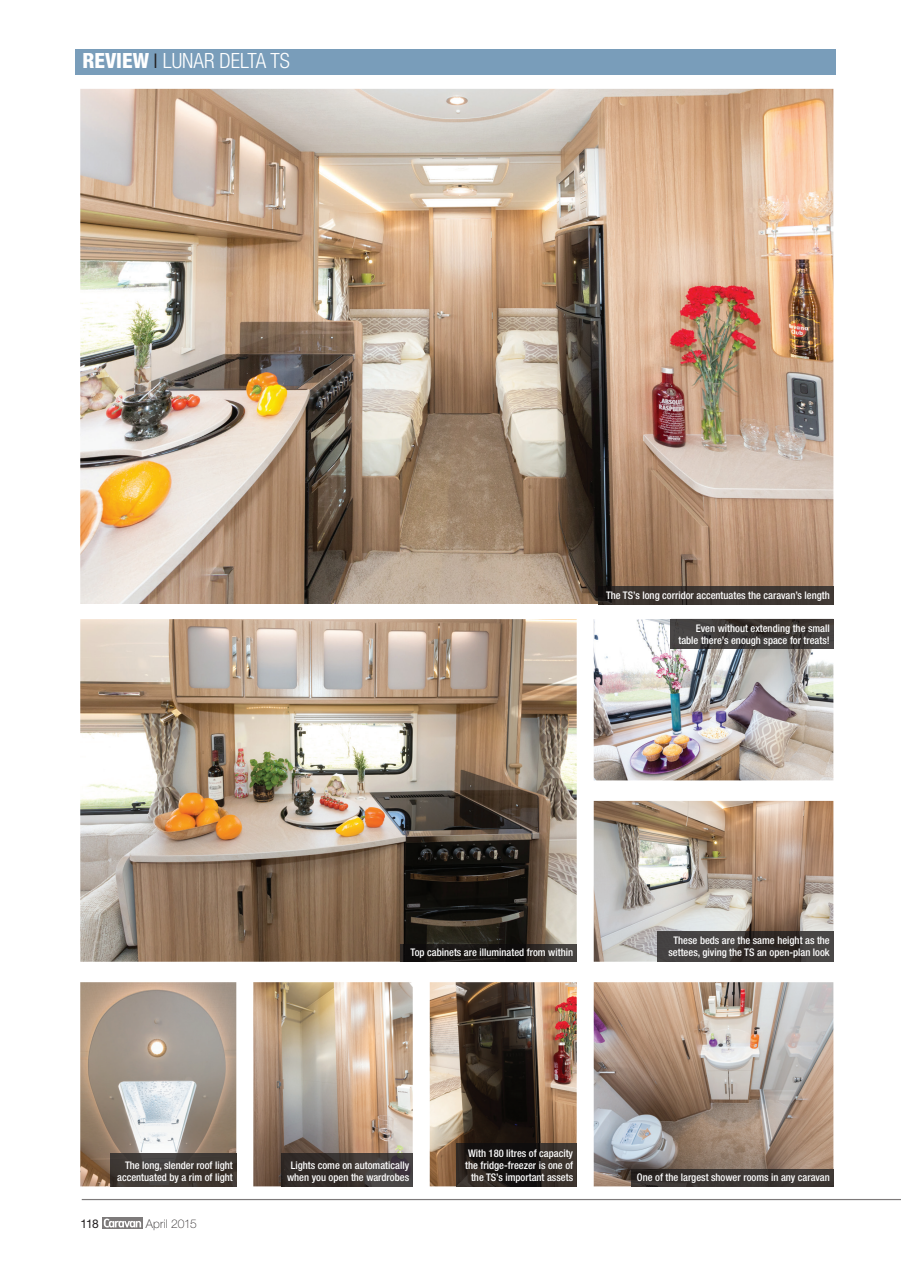
<style>
.page{position:relative;width:901px;height:1271px;background:#fff}
.page>*{position:absolute;margin:0;border:0;box-sizing:border-box;transform-origin:0 0}
.t1{font:300 condensed 21px "Helvetica Neue LT Std";color:#fff}
.t2{font:100 12px "Helvetica Neue LT Std";letter-spacing:.005em;color:#231f20}
.t3{font:12px "Helvetica Neue LT Std";color:#231f20}
.t4{font:500 condensed 10.5px/12px "Helvetica Neue LT Std";color:#fff;text-align:right}
.s1{font-weight:800}
.s2{color:#231f20}
</style>
<div class="page">
<hr style="left:82px;top:1198px;width:818px;height:2px;background:#7d7a7a">
<svg style="left:102px;top:1217px;width:41px;height:11px"></svg>
<svg style="left:104px;top:1218px;width:37px;height:9px"></svg>
<div style="left:76px;top:49px;width:759px;height:25px;background:#799dba"></div>
<img style="left:593px;top:619px;width:240px;height:161px">
<img style="left:253px;top:982px;width:159px;height:204px">
<img style="left:593px;top:982px;width:240px;height:204px">
<img style="left:80px;top:89px;width:753px;height:515px">
<img style="left:593px;top:800px;width:240px;height:161px">
<img style="left:80px;top:982px;width:156px;height:204px">
<img style="left:80px;top:619px;width:496px;height:342px">
<img style="left:429px;top:982px;width:147px;height:204px">
<img style="left:598px;top:587px;width:235px;height:17px">
<img style="left:670px;top:619px;width:163px;height:30px">
<img style="left:657px;top:931px;width:176px;height:30px">
<img style="left:400px;top:944px;width:176px;height:17px">
<img style="left:631px;top:1169px;width:202px;height:17px">
<img style="left:457px;top:1143px;width:119px;height:43px">
<img style="left:281px;top:1153px;width:131px;height:33px">
<img style="left:110px;top:1153px;width:126px;height:33px">
<h1 class="t1" style="left:82px;top:49px;width:209px"><span class="s1">REVIEW</span> <span class="s2">❘</span> LUNAR DELTA TS</h1>
<p class="t4" style="left:606px;top:588px;width:225px">The TS’s long corridor accentuates the caravan’s length</p>
<p class="t4" style="left:678px;top:621px;width:153px">Even without extending the small table there’s enough space for treats!</p>
<p class="t4" style="left:673px;top:934px;width:158px">These beds are the same height as the</p>
<p class="t4" style="left:410px;top:946px;width:164px">Top cabinets are illuminated from within</p>
<p class="t4" style="left:668px;top:946px;width:163px">settees, giving the TS an open-plan look</p>
<p class="t4" style="left:117px;top:1158px;width:117px">The long, slender roof light accentuated by a rim of light</p>
<p class="t3" style="left:80px;top:1215px;width:20px">118</p>
<p class="t2" style="left:146px;top:1216px;width:52px">April 2015</p>
<p class="t4" style="left:287px;top:1158px;width:124px;text-align:center">Lights come on automatically when you open the wardrobes</p>
<p class="t4" style="left:465px;top:1146px;width:109px;text-align:center">With 180 litres of capacity the fridge-freezer is one of the TS’s important assets</p>
<p class="t4" style="left:637px;top:1170px;width:194px">One of the largest shower rooms in any caravan</p>
</div>
